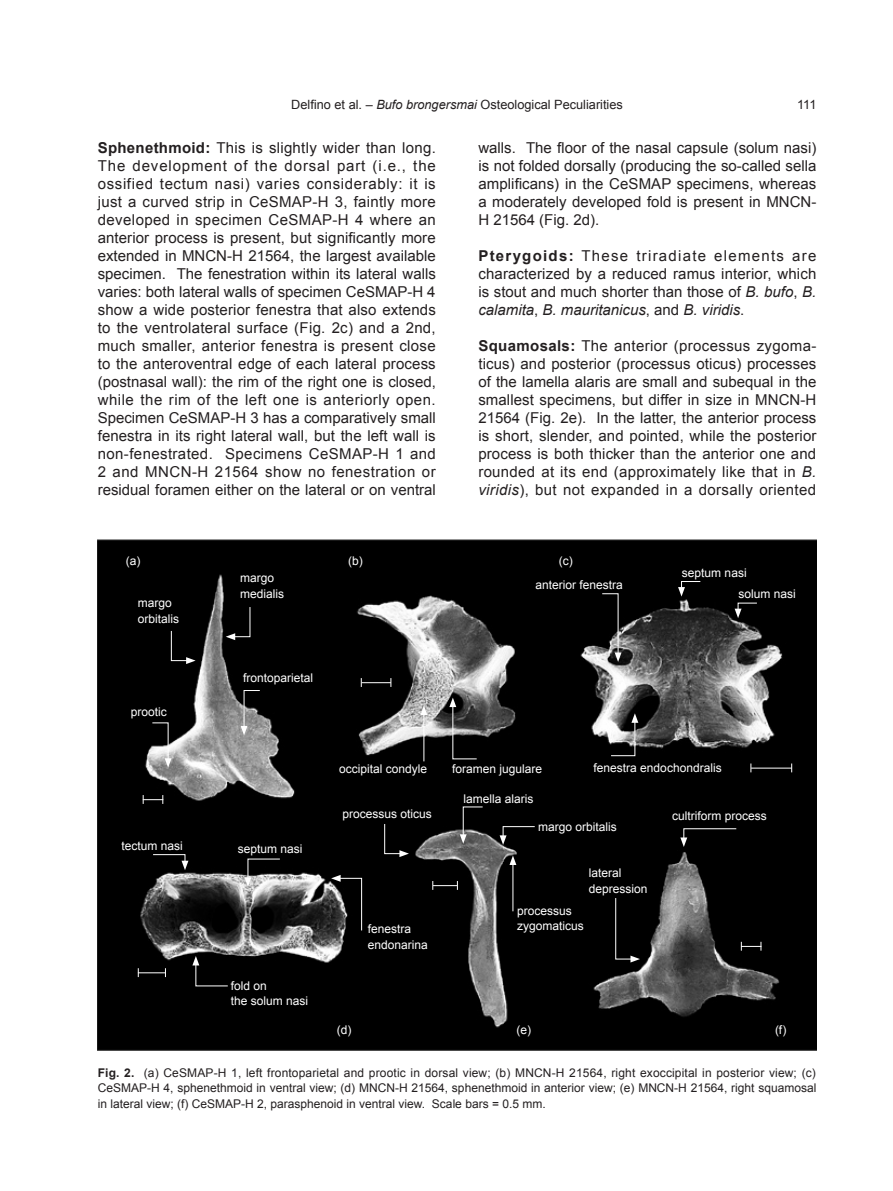
<style>
.page{position:relative;width:893px;height:1191px;background:#fff}
.page>*{position:absolute;margin:0;border:0;box-sizing:border-box;transform-origin:0 0}
.t1{font:15px/18px "Arial";color:#231f20;text-align:justify}
.t2{font:12.75px "Arial";color:#231f20}
.t3{font:12px/15.8px "Arial";color:#fff}
.t4{font:12px/15.8px "Arial";color:#231f20;text-align:justify}
.s1{font-style:italic}
.s2{font-weight:700}
</style>
<div class="page">
<img style="left:98px;top:539px;width:718px;height:512px">
<svg style="left:143px;top:795px;width:20px;height:9px"></svg>
<svg style="left:171px;top:630px;width:25px;height:34px"></svg>
<svg style="left:226px;top:606px;width:25px;height:34px"></svg>
<svg style="left:241px;top:690px;width:20px;height:45px"></svg>
<svg style="left:152px;top:722px;width:20px;height:45px"></svg>
<svg style="left:152px;top:854px;width:36px;height:16px"></svg>
<svg style="left:244px;top:858px;width:37px;height:29px"></svg>
<svg style="left:138px;top:968px;width:28px;height:9px"></svg>
<svg style="left:192px;top:956px;width:37px;height:30px"></svg>
<svg style="left:331px;top:875px;width:31px;height:56px;background:#2f2f2f"></svg>
<svg style="left:384px;top:823px;width:25px;height:34px"></svg>
<svg style="left:460px;top:806px;width:23px;height:37px"></svg>
<svg style="left:500px;top:826px;width:35px;height:19px"></svg>
<hr style="left:513px;top:862px;width:1px;height:49px;background:#fff">
<svg style="left:509px;top:855px;width:7px;height:10px"></svg>
<svg style="left:615px;top:897px;width:25px;height:65px;background:#111"></svg>
<svg style="left:432px;top:881px;width:26px;height:9px"></svg>
<svg style="left:680px;top:828px;width:57px;height:19px"></svg>
<svg style="left:741px;top:941px;width:21px;height:9px"></svg>
<hr style="left:751px;top:767px;width:41px;height:1px;background:#fff">
<hr style="left:361px;top:682px;width:30px;height:1px;background:#fff">
<hr style="left:423px;top:712px;width:1px;height:49px;background:#fff">
<svg style="left:420px;top:705px;width:7px;height:10px"></svg>
<svg style="left:449px;top:697px;width:28px;height:62px;background:#373737"></svg>
<svg style="left:610px;top:713px;width:28px;height:43px"></svg>
<svg style="left:601px;top:593px;width:20px;height:69px"></svg>
<svg style="left:678px;top:581px;width:23px;height:15px"></svg>
<svg style="left:735px;top:602px;width:23px;height:16px"></svg>
<p class="t2" style="left:291px;top:96px;width:333px">Delfino et al. – <span class="s1">Bufo brongersmai</span> Osteological Peculiarities</p>
<p class="t2" style="left:797px;top:96px;width:21px">111</p>
<p class="t1" style="left:98px;top:139px;width:340px"><span class="s2">Sphenethmoid:</span> This is slightly wider than long.<br>The development of the dorsal part (i.e., the ossified tectum nasi) varies considerably: it is just a curved strip in CeSMAP-H 3, faintly more developed in specimen CeSMAP-H 4 where an anterior process is present, but significantly more extended in MNCN-H 21564, the largest available specimen. The fenestration within its lateral walls varies: both lateral walls of specimen CeSMAP-H 4 show a wide posterior fenestra that also extends to the ventrolateral surface (Fig. 2c) and a 2nd, much smaller, anterior fenestra is present close to the anteroventral edge of each lateral process (postnasal wall): the rim of the right one is closed, while the rim of the left one is anteriorly open.<br>Specimen CeSMAP-H 3 has a comparatively small fenestra in its right lateral wall, but the left wall is non-fenestrated. Specimens CeSMAP-H 1 and 2 and MNCN-H 21564 show no fenestration or residual foramen either on the lateral or on ventral</p>
<p class="t1" style="left:478px;top:139px;width:340px">walls. The floor of the nasal capsule (solum nasi) is not folded dorsally (producing the so-called sella amplificans) in the CeSMAP specimens, whereas a moderately developed fold is present in MNCN-H 21564 (Fig. 2d).</p>
<p class="t1" style="left:478px;top:247px;width:340px"><span class="s2">Pterygoids:</span> These triradiate elements are characterized by a reduced ramus interior, which is stout and much shorter than those of <span class="s1">B. bufo</span>, <span class="s1">B. calamita</span>, <span class="s1">B. mauritanicus</span>, and <span class="s1">B. viridis</span>.</p>
<p class="t1" style="left:478px;top:337px;width:340px"><span class="s2">Squamosals:</span> The anterior (processus zygoma&shy;ticus) and posterior (processus oticus) processes of the lamella alaris are small and subequal in the smallest specimens, but differ in size in MNCN-H 21564 (Fig. 2e). In the latter, the anterior process is short, slender, and pointed, while the posterior process is both thicker than the anterior one and rounded at its end (approximately like that in <span class="s1">B. viridis</span>), but not expanded in a dorsally oriented</p>
<p class="t3" style="left:126px;top:553px;width:16px">(a)</p>
<p class="t3" style="left:138px;top:595px;width:43px">margo orbitalis</p>
<p class="t3" style="left:131px;top:704px;width:38px">prootic</p>
<p class="t3" style="left:240px;top:570px;width:46px">margo medialis</p>
<p class="t3" style="left:243px;top:670px;width:72px">frontoparietal</p>
<p class="t3" style="left:121px;top:838px;width:63px">tectum nasi</p>
<p class="t3" style="left:238px;top:841px;width:66px">septum nasi</p>
<p class="t3" style="left:231px;top:977px;width:79px">fold on<br>the solum nasi</p>
<p class="t3" style="left:348px;top:553px;width:16px">(b)</p>
<p class="t3" style="left:535px;top:549px;width:89px;line-height:23.4px;text-indent:24px">(c)<br>anterior fenestra</p>
<p class="t3" style="left:738px;top:563px;width:59px;line-height:20.9px;text-indent:-56px">septum nasi<br>solum nasi</p>
<p class="t3" style="left:339px;top:761px;width:90px">occipital condyle</p>
<p class="t3" style="left:452px;top:760px;width:92px">foramen jugulare</p>
<p class="t3" style="left:463px;top:790px;width:72px">lamella alaris</p>
<p class="t3" style="left:594px;top:759px;width:130px">fenestra endochondralis</p>
<p class="t3" style="left:342px;top:806px;width:91px">processus oticus</p>
<p class="t3" style="left:368px;top:921px;width:62px">fenestra endonarina</p>
<p class="t3" style="left:337px;top:1022px;width:16px">(d)</p>
<p class="t3" style="left:538px;top:819px;width:80px">margo orbitalis</p>
<p class="t3" style="left:589px;top:865px;width:60px">lateral depression</p>
<p class="t3" style="left:517px;top:902px;width:68px">processus zygomaticus</p>
<p class="t3" style="left:672px;top:808px;width:96px">cultriform process</p>
<p class="t3" style="left:517px;top:1022px;width:16px">(e)</p>
<p class="t3" style="left:775px;top:1022px;width:13px">(f)</p>
<p class="t4" style="left:98px;top:1064px;width:720px"><span class="s2">Fig. 2.</span> (a) CeSMAP-H 1, left frontoparietal and prootic in dorsal view; (b) MNCN-H 21564, right exoccipital in posterior view; (c)<br>CeSMAP-H 4, sphenethmoid in ventral view; (d) MNCN-H 21564, sphenethmoid in anterior view; (e) MNCN-H 21564, right squamosal in lateral view; (f) CeSMAP-H 2, parasphenoid in ventral view. Scale bars = 0.5 mm.</p>
</div>
